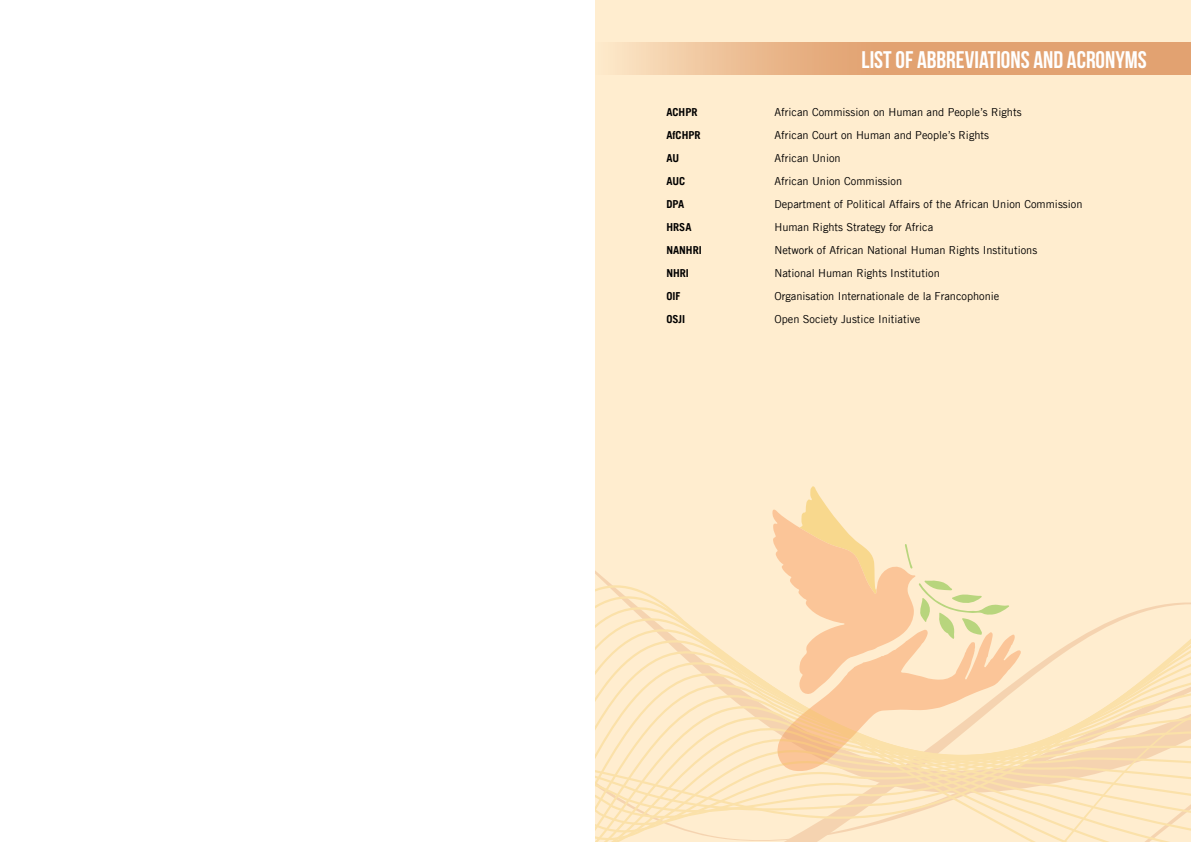
<style>
.page{position:relative;width:1191px;height:842px;background:#fff}
.page>*{position:absolute;margin:0;border:0;box-sizing:border-box;transform-origin:0 0}
.t1{font:24px "Bebas Neue";color:#fff}
.t2{font:11px "Trade Gothic LT";color:#000}
.t3{font:700 11px "Trade Gothic LT";color:#000}
</style>
<div class="page">
<div style="left:595px;top:0;width:596px;height:842px;background:#ffedcf"></div>
<svg style="left:615px;top:43px;width:576px;height:32px;background:#e6af81"></svg>
<svg style="left:772px;top:486px;width:141px;height:81px"></svg>
<svg style="left:595px;top:567px;width:321px;height:12px"></svg>
<svg style="left:596px;top:579px;width:356px;height:10px"></svg>
<svg style="left:595px;top:589px;width:387px;height:8px"></svg>
<svg style="left:601px;top:597px;width:590px;height:6px"></svg>
<svg style="left:595px;top:604px;width:596px;height:238px"></svg>
<h1 class="t1" style="left:861px;top:47px;width:287px">LIST OF ABBREVIATIONS AND ACRONYMS</h1>
<p class="t3" style="left:666px;top:105px;width:33px">ACHPR</p>
<p class="t2" style="left:774px;top:105px;width:249px">African Commission on Human and People’s Rights</p>
<p class="t3" style="left:666px;top:128px;width:36px">AfCHPR</p>
<p class="t2" style="left:774px;top:128px;width:216px">African Court on Human and People’s Rights</p>
<p class="t3" style="left:666px;top:151px;width:14px">AU</p>
<p class="t2" style="left:774px;top:151px;width:68px">African Union</p>
<p class="t3" style="left:666px;top:174px;width:20px">AUC</p>
<p class="t2" style="left:774px;top:174px;width:129px">African Union Commission</p>
<p class="t3" style="left:666px;top:197px;width:19px">DPA</p>
<p class="t2" style="left:774px;top:197px;width:309px">Department of Political Affairs of the African Union Commission</p>
<p class="t3" style="left:666px;top:220px;width:27px">HRSA</p>
<p class="t2" style="left:774px;top:220px;width:160px">Human Rights Strategy for Africa</p>
<p class="t3" style="left:666px;top:243px;width:37px">NANHRI</p>
<p class="t2" style="left:774px;top:243px;width:264px">Network of African National Human Rights Institutions</p>
<p class="t3" style="left:666px;top:266px;width:24px">NHRI</p>
<p class="t2" style="left:774px;top:266px;width:167px">National Human Rights Institution</p>
<p class="t3" style="left:666px;top:289px;width:16px">OIF</p>
<p class="t2" style="left:774px;top:289px;width:226px">Organisation Internationale de la Francophonie</p>
<p class="t3" style="left:666px;top:312px;width:20px">OSJI</p>
<p class="t2" style="left:774px;top:312px;width:147px">Open Society Justice Initiative</p>
</div>
